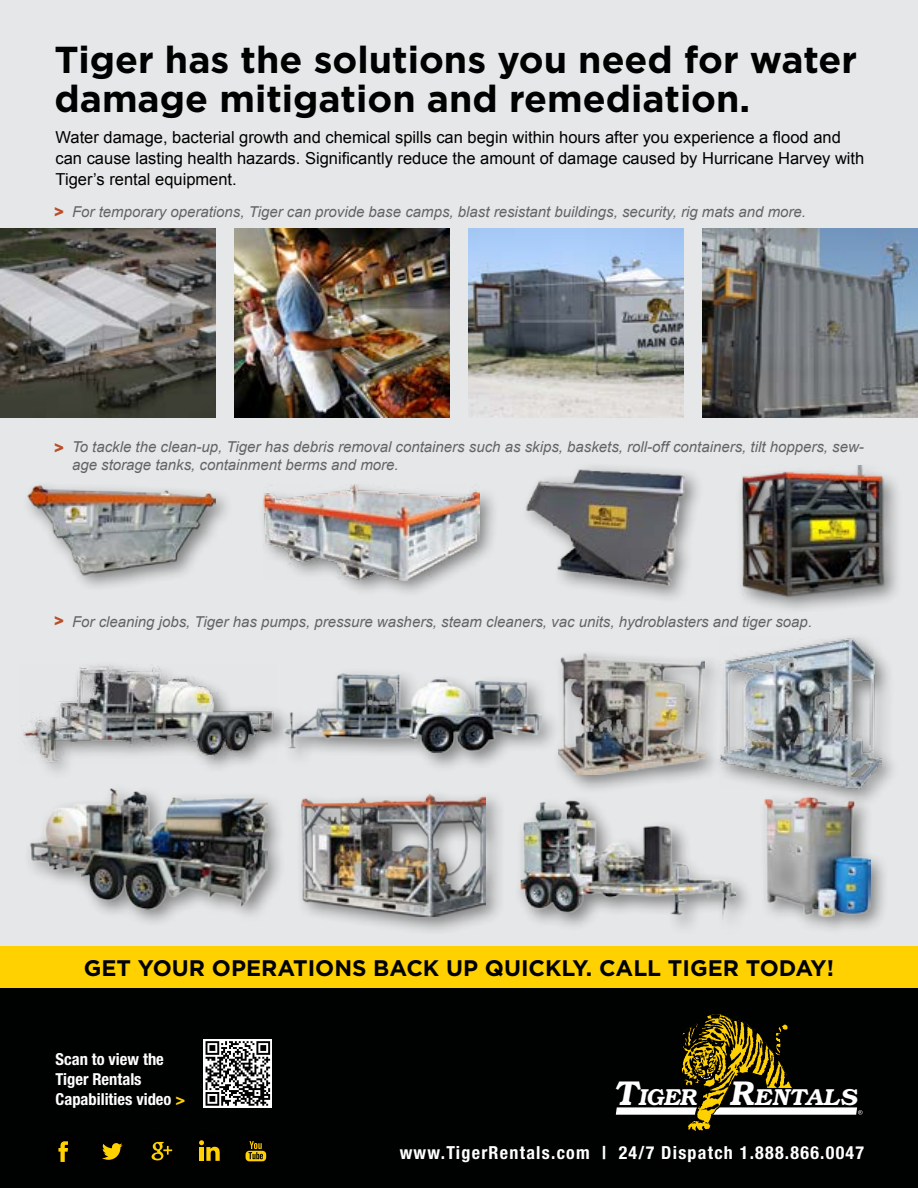
<style>
.page{position:relative;width:918px;height:1188px;background:#fff}
.page>*{position:absolute;margin:0;border:0;box-sizing:border-box;transform-origin:0 0}
.t1{font:700 37.5px/39px "Gotham";color:#000101}
.t2{font:italic 600 23.25px "Bookman IT Cby BT";letter-spacing:-.03em;color:#fff}
.t3{font:700 22.5px "Gotham";color:#000101}
.t4{font:700 condensed 18px "Helvetica Neue";letter-spacing:.07em;color:#fff}
.t5{font:16.5px/21px "Arial";color:#000}
.t6{font:700 condensed 16.5px/19.8px "Helvetica Neue";color:#fff}
.t7{font:italic 15px/18px "Arial";color:#636466}
.t8{font:900 15px "Arial";color:#b94f2a}
.s1{font-weight:900;font-style:normal;color:#b94f2a}
.s2{color:#ffd100}
.s3{font-size:34.8px}
</style>
<div class="page">
<div style="left:0;top:0;width:918px;height:982px;background:#e6e7e8"></div>
<div style="left:0;top:986px;width:918px;height:202px;background:#000101"></div>
<svg style="left:616px;top:1014px;width:247px;height:117px"></svg>
<svg style="left:203px;top:1039px;width:69px;height:69px"></svg>
<svg style="left:206px;top:1041px;width:64px;height:65px"></svg>
<div style="left:193px;top:1135px;width:33px;height:33px;background:#000;border:1px solid #000;border-radius:50%"></div>
<svg style="left:199px;top:1140px;width:21px;height:21px"></svg>
<div style="left:239px;top:1135px;width:34px;height:33px;background:#000;border:1px solid #000;border-radius:50%"></div>
<svg style="left:246px;top:1141px;width:20px;height:20px"></svg>
<div style="left:145px;top:1135px;width:34px;height:33px;background:#000;border:1px solid #000;border-radius:50%"></div>
<svg style="left:152px;top:1142px;width:20px;height:18px"></svg>
<div style="left:96px;top:1135px;width:33px;height:33px;background:#000;border:1px solid #000;border-radius:50%"></div>
<svg style="left:102px;top:1143px;width:21px;height:17px"></svg>
<div style="left:47px;top:1135px;width:33px;height:33px;background:#000;border:1px solid #000;border-radius:50%"></div>
<svg style="left:58px;top:1141px;width:10px;height:21px"></svg>
<div style="left:0;top:946px;width:918px;height:42px;background:#ffd100"></div>
<img style="left:0;top:229px;width:216px;height:189px">
<div style="left:21px;top:479px;width:213px;height:114px;background:#000;opacity:.45"></div>
<img style="left:27px;top:484px;width:189px;height:91px">
<img style="left:23px;top:664px;width:253px;height:99px">
<div style="left:23px;top:781px;width:264px;height:147px;background:#000;opacity:.45"></div>
<img style="left:29px;top:787px;width:239px;height:122px">
<img style="left:234px;top:229px;width:216px;height:189px">
<div style="left:257px;top:479px;width:243px;height:120px;background:#000;opacity:.45"></div>
<img style="left:263px;top:484px;width:216px;height:96px">
<div style="left:279px;top:667px;width:282px;height:107px;background:#000;opacity:.45"></div>
<img style="left:283px;top:671px;width:259px;height:81px">
<div style="left:294px;top:788px;width:212px;height:149px;background:#000;opacity:.45"></div>
<img style="left:302px;top:794px;width:184px;height:123px">
<img style="left:468px;top:229px;width:216px;height:189px">
<div style="left:519px;top:462px;width:185px;height:143px;background:#000;opacity:.45"></div>
<img style="left:524px;top:465px;width:160px;height:125px">
<div style="left:551px;top:646px;width:174px;height:149px;background:#000;opacity:.45"></div>
<img style="left:558px;top:651px;width:146px;height:123px">
<div style="left:513px;top:794px;width:242px;height:144px;background:#000;opacity:.45"></div>
<img style="left:519px;top:795px;width:216px;height:125px">
<img style="left:702px;top:229px;width:216px;height:189px">
<div style="left:735px;top:460px;width:168px;height:156px;background:#000;opacity:.45"></div>
<img style="left:738px;top:465px;width:153px;height:135px">
<div style="left:713px;top:631px;width:187px;height:176px;background:#000;opacity:.45"></div>
<img style="left:719px;top:637px;width:162px;height:152px">
<div style="left:758px;top:790px;width:132px;height:145px;background:#000;opacity:.45"></div>
<img style="left:765px;top:797px;width:105px;height:120px">
<h1 class="t1" style="left:55px;top:40px;width:804px">Tiger has the solutions you need for water damage mitigation and remediation.</h1>
<p class="t5" style="left:56px;top:126px;width:810px">Water damage, bacterial growth and chemical spills can begin within hours after you experience a flood and can cause lasting health hazards. Significantly reduce the amount of damage caused by Hurricane Harvey with<br>Tiger’s rental equipment.</p>
<p class="t7" style="left:54px;top:203px;width:754px"><span class="s1">&gt;</span> For temporary operations, Tiger can provide base camps, blast resistant buildings, security, rig mats and more.</p>
<p class="t8" style="left:54px;top:437px;width:11px">&gt;</p>
<p class="t7" style="left:72px;top:438px;width:793px">To tackle the clean-up, Tiger has debris removal containers such as skips, baskets, roll-off containers, tilt hoppers, sew&shy;age storage tanks, containment berms and more.</p>
<p class="t8" style="left:54px;top:610px;width:11px">&gt;</p>
<p class="t7" style="left:72px;top:613px;width:742px">For cleaning jobs, Tiger has pumps, pressure washers, steam cleaners, vac units, hydroblasters and tiger soap.</p>
<h3 class="t3" style="left:84px;top:953px;width:548px">GET YOUR OPERATIONS BACK UP QUICKLY. Call</h3>
<h3 class="t3" style="left:668px;top:953px;width:30px">Tiger</h3>
<h3 class="t3" style="left:746px;top:953px;width:17px">today</h3>
<h3 class="t3" style="left:827px;top:953px;width:9px">!</h3>
<p class="t6" style="left:56px;top:1048px;width:131px">Scan to view the<br>Tiger Rentals<br>Capabilities video <span class="s2">&gt;</span></p>
<h2 class="t2" style="left:615px;top:1083px;width:245px"><span class="s3">T</span>IGER <span class="s3">R</span>ENTALS</h2>
<p class="t4" style="left:400px;top:1138px;width:466px">www.TigerRentals.com | 24/7 Dispatch 1.888.866.0047</p>
</div>
